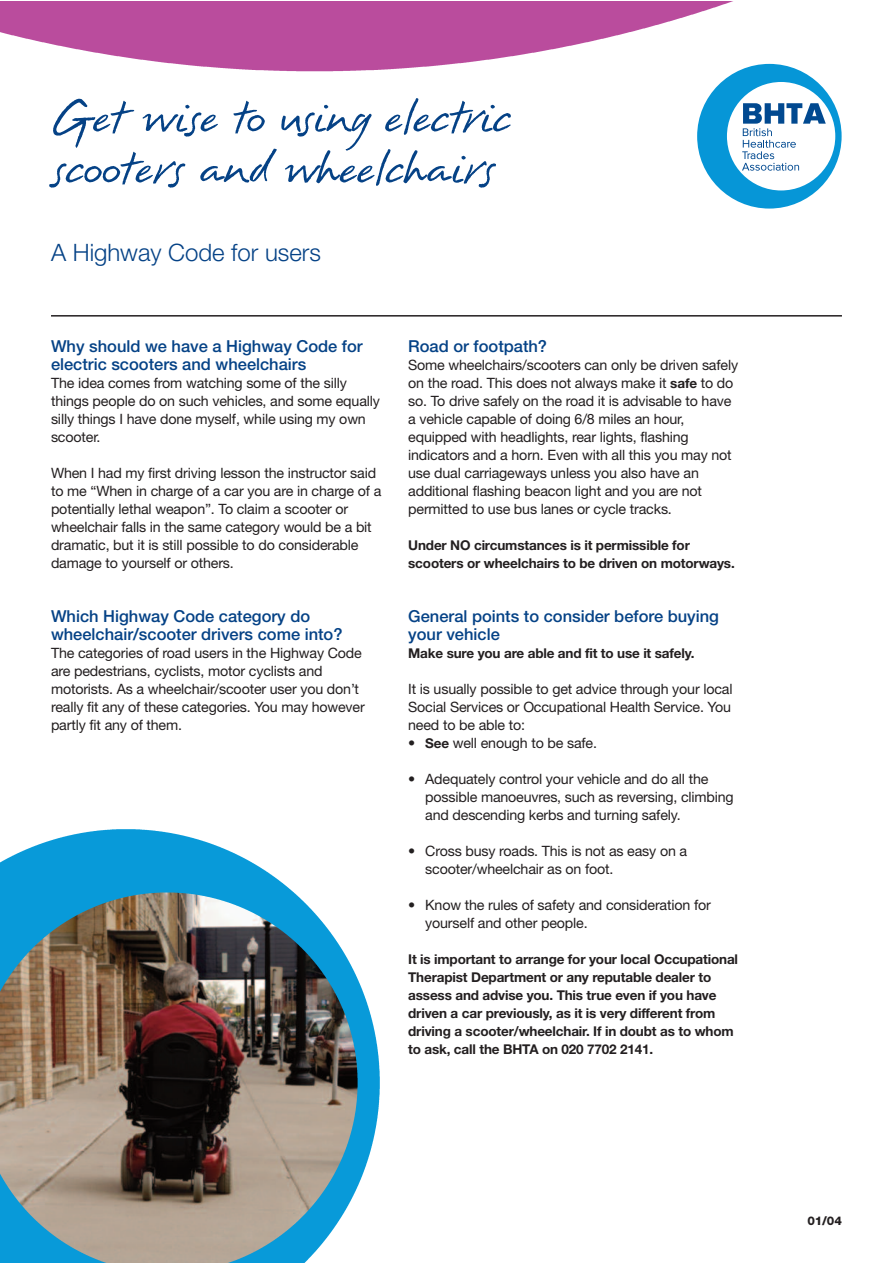
<style>
.page{position:relative;width:893px;height:1263px;background:#fff}
.page>*{position:absolute;margin:0;border:0;box-sizing:border-box;transform-origin:0 0}
.t1{font:63px/51px "Erazure";letter-spacing:-.01em;color:#054286}
.t2{font:300 24px "Helvetica Neue";color:#054286}
.t3{font:500 16.5px/18px "Helvetica Neue";color:#054286}
.t4{font:14.25px/18px "Helvetica Neue";letter-spacing:-.01em;color:#231f20}
.t5{font:700 13.5px/18px "Helvetica Neue";letter-spacing:-.01em;color:#231f20}
.t6{font:800 12px "Helvetica Neue";color:#231f20}
.s1{font-weight:700;font-size:13.5px}
</style>
<div class="page">
<img style="left:0;top:1px;width:773px;height:70px">
<svg style="left:697px;top:64px;width:145px;height:145px"></svg>
<hr style="left:51px;top:315px;width:791px;height:2px;background:#231f20">
<img style="left:0;top:829px;width:380px;height:434px">
<h1 class="t1" style="left:51px;top:96px;width:461px">Get wi\e to u\ing electric \cooter\ and wheelchair\</h1>
<h2 class="t2" style="left:51px;top:238px;width:271px">A Highway Code for users</h2>
<p class="t3" style="left:51px;top:337px;width:313px">Why should we have a Highway Code for electric scooters and wheelchairs</p>
<p class="t4" style="left:51px;top:373px;width:330px">The idea comes from watching some of the silly things people do on such vehicles, and some equally silly things I have done myself, while using my own scooter.</p>
<p class="t4" style="left:51px;top:463px;width:332px">When I had my first driving lesson the instructor said to me “When in charge of a car you are in charge of a potentially lethal weapon”. To claim a scooter or wheelchair falls in the same category would be a bit dramatic, but it is still possible to do considerable damage to yourself or others.</p>
<p class="t3" style="left:51px;top:607px;width:293px">Which Highway Code category do wheelchair/scooter drivers come into?</p>
<p class="t4" style="left:51px;top:643px;width:315px">The categories of road users in the Highway Code are pedestrians, cyclists, motor cyclists and motorists. As a wheelchair/scooter user you don’t really fit any of these categories. You may however partly fit any of them.</p>
<p class="t3" style="left:408px;top:337px;width:140px">Road or footpath?</p>
<p class="t4" style="left:408px;top:355px;width:331px">Some wheelchairs/scooters can only be driven safely on the road. This does not always make it <span class="s1">safe</span> to do so. To drive safely on the road it is advisable to have a vehicle capable of doing 6/8 miles an hour, equipped with headlights, rear lights, flashing indicators and a horn. Even with all this you may not use dual carriageways unless you also have an additional flashing beacon light and you are not permitted to use bus lanes or cycle tracks.</p>
<p class="t5" style="left:408px;top:536px;width:328px">Under NO circumstances is it permissible for scooters or wheelchairs to be driven on motorways.</p>
<p class="t3" style="left:408px;top:607px;width:312px">General points to consider before buying your vehicle</p>
<p class="t5" style="left:408px;top:644px;width:288px">Make sure you are able and fit to use it safely.</p>
<p class="t4" style="left:408px;top:679px;width:326px;text-align:justify">It is usually possible to get advice through your local Social Services or Occupational Health Service. You need to be able to:</p>
<p class="t4" style="left:408px;top:733px;width:190px">• <span class="s1">See</span> well enough to be safe.</p>
<p class="t4" style="left:425px;top:769px;width:310px;text-indent:-17px">• Adequately control your vehicle and do all the possible manoeuvres, such as reversing, climbing and descending kerbs and turning safely.</p>
<p class="t4" style="left:425px;top:841px;width:263px;text-indent:-17px">• Cross busy roads. This is not as easy on a scooter/wheelchair as on foot.</p>
<p class="t4" style="left:425px;top:895px;width:287px;text-indent:-17px">• Know the rules of safety and consideration for yourself and other people.</p>
<p class="t5" style="left:408px;top:950px;width:331px">It is important to arrange for your local Occupational Therapist Department or any reputable dealer to assess and advise you. This true even if you have driven a car previously, as it is very different from driving a scooter/wheelchair. If in doubt as to whom to ask, call the BHTA on 020 7702 2141.</p>
<p class="t6" style="left:807px;top:1213px;width:36px">01/04</p>
</div>
